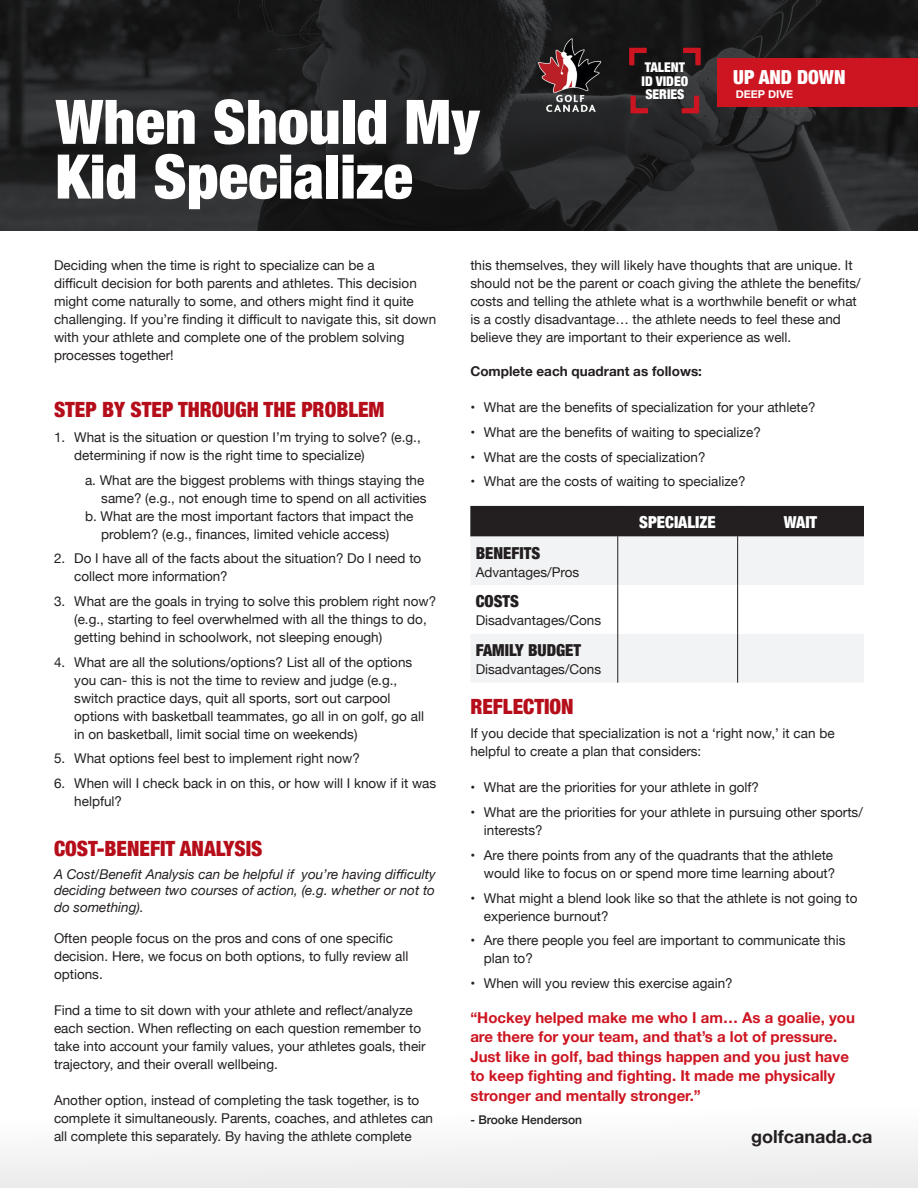
<style>
.page{position:relative;width:918px;height:1188px;background:#fff}
.page>*{position:absolute;margin:0;border:0;box-sizing:border-box;transform-origin:0 0}
.t1{font:900 condensed 61.5px/54.6px "Helvetica Neue";color:#fff}
.t2{font:900 condensed 21px "Helvetica Neue";color:#b50e1a}
.t3{font:900 condensed 19.35px "Helvetica Neue";color:#fff}
.t4{font:700 18px "Helvetica Neue";color:#231f20}
.t5{font:900 condensed 16.5px "Helvetica Neue";color:#231f20}
.t6{font:900 condensed 16.5px "Helvetica Neue";color:#fff}
.t7{font:700 15px/19.5px "Helvetica Neue";color:#cd1521}
.t8{font:13.5px/18px "Helvetica Neue";color:#231f20}
.t9{font:italic 13.5px/16.2px "Helvetica Neue";color:#231f20;text-align:justify}
.t10{font:700 13.5px "Helvetica Neue";color:#231f20}
.t11{font:900 condensed 13.5px/13.4px "Helvetica Neue";color:#fff}
.t12{font:500 12px "Helvetica Neue";color:#231f20}
.t13{font:700 10.95px "Helvetica Neue";color:#fff}
</style>
<div class="page">
<img style="left:0;top:0;width:918px;height:230px">
<div style="left:0;top:1107px;width:918px;height:81px;background:#f5f5f5"></div>
<div style="left:718px;top:58px;width:200px;height:49px;background:#cd1521"></div>
<svg style="left:683px;top:48px;width:18px;height:17px"></svg>
<svg style="left:629px;top:48px;width:18px;height:18px"></svg>
<svg style="left:631px;top:96px;width:17px;height:17px"></svg>
<svg style="left:682px;top:96px;width:17px;height:17px"></svg>
<img style="left:531px;top:32px;width:79px;height:85px">
<div style="left:470px;top:506px;width:394px;height:31px;background:#231f20"></div>
<div style="left:471px;top:537px;width:393px;height:146px;background:#f2f3f4"></div>
<svg style="left:471px;top:585px;width:393px;height:49px"></svg>
<hr style="left:618px;top:506px;width:1px;height:31px;background:#231f20">
<hr style="left:737px;top:506px;width:1px;height:31px;background:#231f20">
<hr style="left:618px;top:537px;width:1px;height:48px;background:#231f20">
<hr style="left:737px;top:537px;width:1px;height:48px;background:#231f20">
<hr style="left:618px;top:585px;width:1px;height:49px;background:#231f20">
<hr style="left:737px;top:585px;width:1px;height:49px;background:#231f20">
<hr style="left:618px;top:634px;width:1px;height:49px;background:#231f20">
<hr style="left:737px;top:634px;width:1px;height:49px;background:#231f20">
<h1 class="t1" style="left:56px;top:91px;width:426px">When Should My<br>Kid Specialize</h1>
<p class="t11" style="left:642px;top:60px;width:48px">TALENT<br>ID VIDEO<br>SERIES</p>
<h3 class="t3" style="left:733px;top:61px;width:114px">UP AND DOWN</h3>
<p class="t13" style="left:736px;top:86px;width:59px">DEEP DIVE</p>
<p class="t8" style="left:54px;top:257px;width:384px">Deciding when the time is right to specialize can be a<br>difficult decision for both parents and athletes. This decision might come naturally to some, and others might find it quite challenging. If you’re finding it difficult to navigate this, sit down with your athlete and complete one of the problem solving processes together!</p>
<h2 class="t2" style="left:54px;top:392px;width:332px">STEP BY STEP THROUGH THE PROBLEM</h2>
<p class="t8" style="left:74px;top:429px;width:348px;text-indent:-20px">1. What is the situation or question I’m trying to solve? (e.g., determining if now is the right time to specialize)</p>
<p class="t8" style="left:85px;top:472px;width:341px">a. What are the biggest problems with things staying the</p>
<p class="t8" style="left:101px;top:490px;width:327px">same? (e.g., not enough time to spend on all activities</p>
<p class="t8" style="left:85px;top:508px;width:330px">b. What are the most important factors that impact the</p>
<p class="t8" style="left:101px;top:525px;width:290px">problem? (e.g., finances, limited vehicle access)</p>
<p class="t8" style="left:74px;top:550px;width:349px;text-indent:-20px">2. Do I have all of the facts about the situation? Do I need to collect more information?</p>
<p class="t8" style="left:74px;top:593px;width:364px;text-indent:-20px">3. What are the goals in trying to solve this problem right now? (e.g., starting to feel overwhelmed with all the things to do, getting behind in schoolwork, not sleeping enough)</p>
<p class="t8" style="left:74px;top:654px;width:351px;text-indent:-20px">4. What are all the solutions/options? List all of the options you can- this is not the time to review and judge (e.g., switch practice days, quit all sports, sort out carpool options with basketball teammates, go all in on golf, go all in on basketball, limit social time on weekends)</p>
<p class="t8" style="left:54px;top:750px;width:308px">5. What options feel best to implement right now?</p>
<p class="t8" style="left:74px;top:775px;width:363px;text-indent:-20px">6. When will I check back in on this, or how will I know if it was helpful?</p>
<h2 class="t2" style="left:54px;top:831px;width:210px">COST-BENEFIT ANALYSIS</h2>
<p class="t9" style="left:54px;top:867px;width:383px">A Cost/Benefit Analysis can be helpful if you’re having difficulty deciding between two courses of action, (e.g. whether or not to do something).</p>
<p class="t8" style="left:54px;top:930px;width:356px">Often people focus on the pros and cons of one specific decision. Here, we focus on both options, to fully review all options.</p>
<p class="t8" style="left:54px;top:1002px;width:373px">Find a time to sit down with your athlete and reflect/analyze each section. When reflecting on each question remember to take into account your family values, your athletes goals, their trajectory, and their overall wellbeing.</p>
<p class="t8" style="left:54px;top:1092px;width:381px">Another option, instead of completing the task together, is to complete it simultaneously. Parents, coaches, and athletes can all complete this separately. By having the athlete complete</p>
<p class="t8" style="left:470px;top:257px;width:392px">this themselves, they will likely have thoughts that are unique. It should not be the parent or coach giving the athlete the benefits/ costs and telling the athlete what is a worthwhile benefit or what is a costly disadvantage… the athlete needs to feel these and believe they are important to their experience as well.</p>
<p class="t10" style="left:470px;top:361px;width:233px">Complete each quadrant as follows:</p>
<p class="t8" style="left:470px;top:399px;width:347px">• What are the benefits of specialization for your athlete?</p>
<p class="t8" style="left:470px;top:424px;width:292px">• What are the benefits of waiting to specialize?</p>
<p class="t8" style="left:470px;top:449px;width:237px">• What are the costs of specialization?</p>
<p class="t8" style="left:470px;top:473px;width:277px">• What are the costs of waiting to specialize?</p>
<p class="t5" style="left:476px;top:539px;width:66px">BENEFITS</p>
<p class="t8" style="left:476px;top:564px;width:105px">Advantages/Pros</p>
<p class="t5" style="left:476px;top:588px;width:45px">COSTS</p>
<p class="t8" style="left:476px;top:612px;width:127px">Disadvantages/Cons</p>
<p class="t5" style="left:476px;top:637px;width:107px">FAMILY BUDGET</p>
<p class="t8" style="left:476px;top:661px;width:127px">Disadvantages/Cons</p>
<p class="t6" style="left:639px;top:509px;width:78px">SPECIALIZE</p>
<p class="t6" style="left:784px;top:509px;width:35px">WAIT</p>
<h2 class="t2" style="left:470px;top:689px;width:105px">REFLECTION</h2>
<p class="t8" style="left:470px;top:725px;width:366px">If you decide that specialization is not a ‘right now,’ it can be helpful to create a plan that considers:</p>
<p class="t8" style="left:470px;top:779px;width:290px">• What are the priorities for your athlete in golf?</p>
<p class="t8" style="left:484px;top:804px;width:381px;text-indent:-14px">• What are the priorities for your athlete in pursuing other sports/ interests?</p>
<p class="t8" style="left:470px;top:847px;width:367px;text-align:right">• Are there points from any of the quadrants that the athlete would like to focus on or spend more time learning about?</p>
<p class="t8" style="left:484px;top:890px;width:375px;text-indent:-14px">• What might a blend look like so that the athlete is not going to experience burnout?</p>
<p class="t8" style="left:484px;top:932px;width:363px;text-indent:-14px">• Are there people you feel are important to communicate this plan to?</p>
<p class="t8" style="left:470px;top:975px;width:264px">• When will you review this exercise again?</p>
<p class="t7" style="left:470px;top:1008px;width:386px">“Hockey helped make me who I am… As a goalie, you are there for your team, and that’s a lot of pressure.<br>Just like in golf, bad things happen and you just have to keep fighting and fighting. It made me physically stronger and mentally stronger.”</p>
<p class="t12" style="left:470px;top:1110px;width:113px">- Brooke Henderson</p>
<h3 class="t4" style="left:751px;top:1122px;width:123px">golfcanada.ca</h3>
</div>
